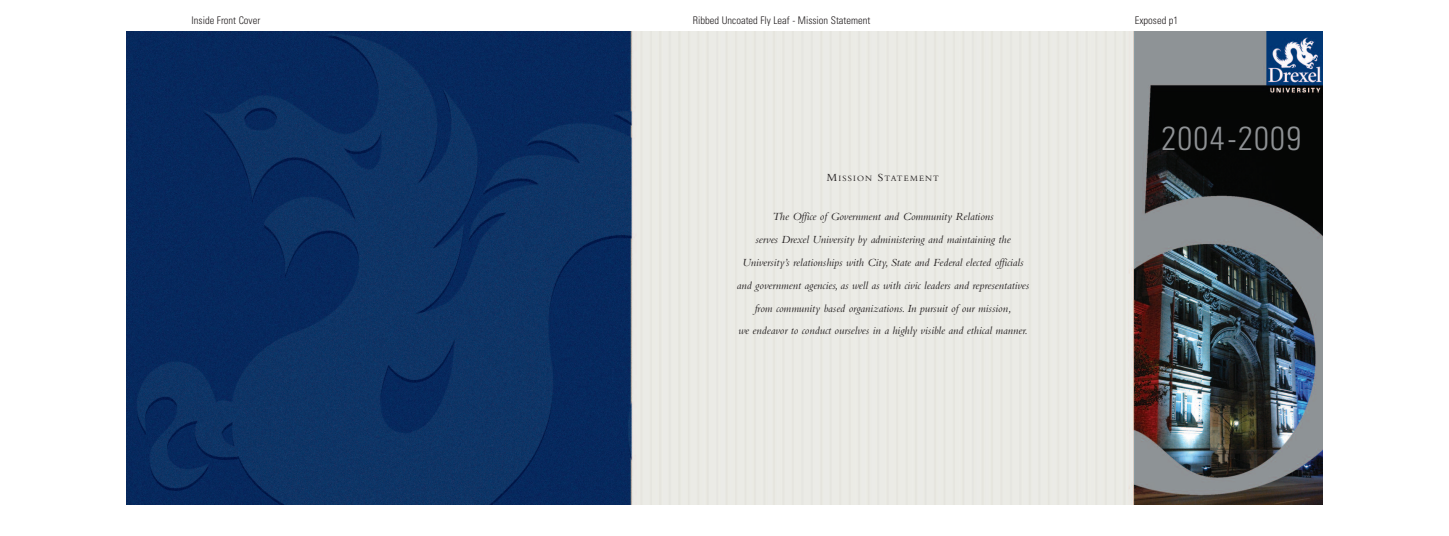
<style>
.page{position:relative;width:1449px;height:536px;background:#fff}
.page>*{position:absolute;margin:0;border:0;box-sizing:border-box;transform-origin:0 0}
.t1{font:300 condensed 33.25px "Univers";letter-spacing:.045em;color:#8f9295}
.t2{font:italic 11.38px/22.8px "Bembo";color:#231f20;text-align:center}
.t3{font:300 condensed 10.5px "Univers";color:#231f20}
.t4{font:8.58px "Bembo";letter-spacing:.13em;color:#231f20}
.s1{font-size:11.38px}
</style>
<div class="page">
<img style="left:126px;top:32px;width:1197px;height:472px">
<p class="t3" style="left:192px;top:16px;width:70px">Inside Front Cover</p>
<p class="t3" style="left:693px;top:16px;width:179px">Ribbed Uncoated Fly Leaf - Mission Statement</p>
<p class="t3" style="left:1135px;top:16px;width:45px">Exposed p1</p>
<p class="t4" style="left:827px;top:175px;width:114px"><span class="s1">M</span>ISSION <span class="s1">S</span>TATEMENT</p>
<p class="t2" style="left:737px;top:206px;width:294px">The Office of Government and Community Relations<br>serves Drexel University by administering and maintaining the University’s relationships with City, State and Federal elected officials and government agencies, as well as with civic leaders and representatives from community based organizations. In pursuit of our mission,<br>we endeavor to conduct ourselves in a highly visible and ethical manner.</p>
<h1 class="t1" style="left:1162px;top:126px;width:141px">2004-2009</h1>
</div>
